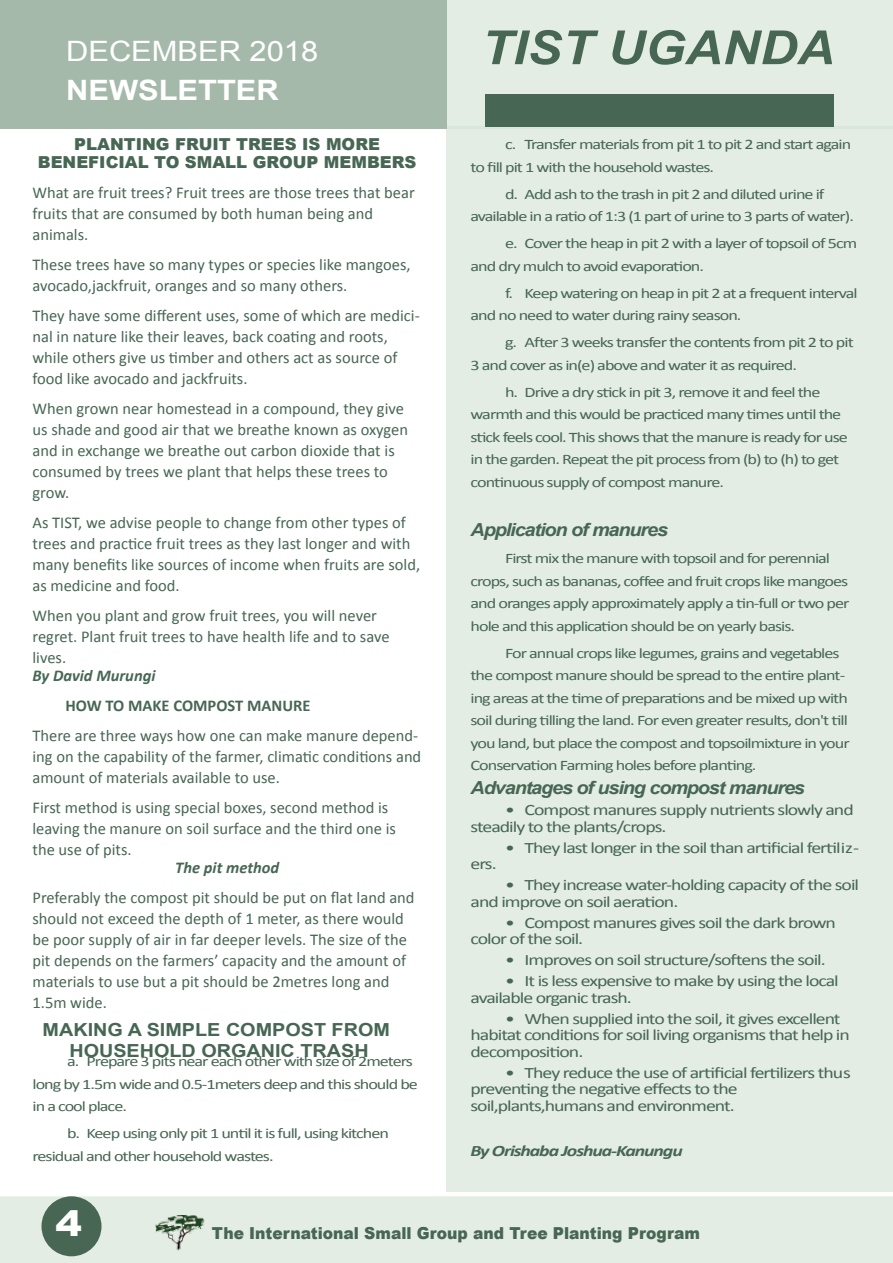
<style>
.page{position:relative;width:893px;height:1263px;background:#fff}
.page>*{position:absolute;margin:0;border:0;box-sizing:border-box;transform-origin:0 0}
.t1{font:italic 700 46.95px "Arial";color:#476654;scale:1.1 1}
.t2{font:900 35.25px "Arial";color:#fff;scale:1.13 1}
.t3{font:28.05px "Arial";color:#fff;scale:1.1 1}
.t4{font:700 28.05px "Arial";color:#fff;scale:1.1 1}
.t5{font:italic 700 18px "Arial";letter-spacing:-.055em;color:#476654;scale:1.1 1}
.t6{font:700 18px/21px "Arial";color:#476654;text-align:center;scale:1.1 1}
.t7{font:16.5px/21px "Calibri";color:#476654}
.t8{font:900 16.5px/18px "Arial";color:#476654;text-align:center}
.t9{font:900 16.5px "Arial";color:#476654;scale:.94 1}
.t10{font:italic 700 16.5px "Calibri";color:#476654}
.t11{font:700 16.5px "Calibri";color:#476654}
.t12{font:15.9px/16.5px "Calibri";letter-spacing:-.05em;color:#476654;scale:1.25 1}
.t13{font:italic 700 15.9px "Calibri";letter-spacing:-.055em;color:#476654;scale:1.25 1}
.t14{font:14.55px/22.5px "Calibri";letter-spacing:-.055em;color:#476654;scale:1.25 1}
</style>
<div class="page">
<div style="left:446px;top:127px;width:447px;height:1065px;background:#e3ede4"></div>
<div style="left:0;top:1196px;width:893px;height:67px;background:#e3ede4"></div>
<div style="left:42px;top:1196px;width:60px;height:60px;background:#476654;border-radius:50%"></div>
<svg style="left:0;top:0;width:893px;height:128px;background:#c0d0c3"></svg>
<div style="left:486px;top:94px;width:348px;height:33px;background:#476654"></div>
<img style="left:155px;top:1215px;width:50px;height:36px">
<h3 class="t3" style="left:66px;top:33px;width:231px">DECEMBER 2018</h3>
<h3 class="t4" style="left:66px;top:72px;width:195px">NEWSLETTER</h3>
<p class="t8" style="left:38px;top:134px;width:380px">PLANTING FRUIT TREES IS MORE<br>BENEFICIAL TO SMALL GROUP MEMBERS</p>
<p class="t7" style="left:33px;top:182px;width:384px">What are fruit trees? Fruit trees are those trees that bear fruits that are consumed by both human being and animals.</p>
<p class="t7" style="left:33px;top:254px;width:380px">These trees have so many types or species like mangoes, avocado,jackfruit, oranges and so many others.</p>
<p class="t7" style="left:33px;top:305px;width:389px">They have some different uses, some of which are medici&shy;nal in nature like their leaves, back coating and roots, while others give us timber and others act as source of food like avocado and jackfruits.</p>
<p class="t7" style="left:33px;top:398px;width:377px">When grown near homestead in a compound, they give us shade and good air that we breathe known as oxygen and in exchange we breathe out carbon dioxide that is consumed by trees we plant that helps these trees to grow.</p>
<p class="t7" style="left:33px;top:512px;width:389px">As TIST, we advise people to change from other types of trees and practice fruit trees as they last longer and with many benefits like sources of income when fruits are sold, as medicine and food.</p>
<p class="t7" style="left:33px;top:605px;width:359px">When you plant and grow fruit trees, you will never regret. Plant fruit trees to have health life and to save lives.</p>
<p class="t10" style="left:33px;top:665px;width:124px">By David Murungi</p>
<p class="t11" style="left:66px;top:695px;width:246px">HOW TO MAKE COMPOST MANURE</p>
<p class="t7" style="left:33px;top:725px;width:390px">There are three ways how one can make manure depend&shy;ing on the capability of the farmer, climatic conditions and amount of materials available to use.</p>
<p class="t7" style="left:33px;top:797px;width:365px">First method is using special boxes, second method is leaving the manure on soil surface and the third one is the use of pits.</p>
<p class="t10" style="left:175px;top:857px;width:105px">The pit method</p>
<p class="t7" style="left:33px;top:887px;width:384px">Preferably the compost pit should be put on flat land and should not exceed the depth of 1 meter, as there would be poor supply of air in far deeper levels. The size of the pit depends on the farmers’ capacity and the amount of materials to use but a pit should be 2metres long and 1.5m wide.</p>
<p class="t6" style="left:43px;top:1020px;width:317px">MAKING A SIMPLE COMPOST FROM<br>HOUSEHOLD ORGANIC TRASH</p>
<p class="t14" style="left:32px;top:1050px;width:310px;text-indent:35px">a. Prepare 3 pits near each other with size of 2meters long by 1.5m wide and 0.5-1meters deep and this should be in a cool place.</p>
<p class="t14" style="left:32px;top:1122px;width:287px;text-indent:35px">b. Keep using only pit 1 until it is full, using kitchen residual and other household wastes.</p>
<h1 class="t1" style="left:481px;top:16px;width:323px">TIST UGANDA</h1>
<p class="t14" style="left:470px;top:133px;width:306px;text-indent:35px">c. Transfer materials from pit 1 to pit 2 and start again to fill pit 1 with the household wastes.</p>
<p class="t14" style="left:470px;top:183px;width:308px;text-align:center">d. Add ash to the trash in pit 2 and diluted urine if<br>available in a ratio of 1:3 (1 part of urine to 3 parts of water).</p>
<p class="t14" style="left:470px;top:232px;width:311px;text-indent:35px">e. Cover the heap in pit 2 with a layer of topsoil of 5cm and dry mulch to avoid evaporation.</p>
<p class="t14" style="left:470px;top:282px;width:311px;text-indent:35px">f. Keep watering on heap in pit 2 at a frequent interval and no need to water during rainy season.</p>
<p class="t14" style="left:470px;top:331px;width:308px;text-indent:35px">g. After 3 weeks transfer the contents from pit 2 to pit<br>3 and cover as in(e) above and water it as required.</p>
<p class="t14" style="left:470px;top:381px;width:303px;text-indent:35px">h. Drive a dry stick in pit 3, remove it and feel the warmth and this would be practiced many times until the stick feels cool. This shows that the manure is ready for use in the garden. Repeat the pit process from (b) to (h) to get continuous supply of compost manure.</p>
<p class="t5" style="left:470px;top:518px;width:181px">Application of manures</p>
<p class="t14" style="left:470px;top:547px;width:305px;text-indent:35px">First mix the manure with topsoil and for perennial crops, such as bananas, coffee and fruit crops like mangoes and oranges apply approximately apply a tin-full or two per hole and this application should be on yearly basis.</p>
<p class="t14" style="left:470px;top:642px;width:305px;text-indent:35px">For annual crops like legumes, grains and vegetables the compost manure should be spread to the entire plant&shy;ing areas at the time of preparations and be mixed up with soil during tilling the land. For even greater results, don't till you land, but place the compost and topsoilmixture in your Conservation Farming holes before planting.</p>
<p class="t5" style="left:470px;top:776px;width:306px">Advantages of using compost manures</p>
<p class="t12" style="left:471px;top:802px;width:308px;text-indent:34px">• Compost manures supply nutrients slowly and steadily to the plants/crops.</p>
<p class="t12" style="left:505px;top:839px;width:285px">• They last longer in the soil than artificial fertiliz-</p>
<p class="t12" style="left:471px;top:856px;width:22px">ers.</p>
<p class="t12" style="left:471px;top:877px;width:312px;text-indent:34px">• They increase water-holding capacity of the soil and improve on soil aeration.</p>
<p class="t12" style="left:471px;top:914px;width:294px;text-indent:34px">• Compost manures gives soil the dark brown color of the soil.</p>
<p class="t12" style="left:505px;top:952px;width:258px">• Improves on soil structure/softens the soil.</p>
<p class="t12" style="left:471px;top:973px;width:296px;text-indent:34px">• It is less expensive to make by using the local available organic trash.</p>
<p class="t12" style="left:471px;top:1010px;width:305px;text-indent:34px">• When supplied into the soil, it gives excellent habitat conditions for soil living organisms that help in decomposition.</p>
<p class="t12" style="left:471px;top:1064px;width:306px;text-indent:34px">• They reduce the use of artificial fertilizers thus preventing the negative effects to the soil,plants,humans and environment.</p>
<p class="t13" style="left:471px;top:1140px;width:171px">By Orishaba Joshua-Kanungu</p>
<h2 class="t2" style="left:56px;top:1198px;width:25px">4</h2>
<p class="t9" style="left:212px;top:1221px;width:521px">The International Small Group and Tree Planting Program</p>
</div>
